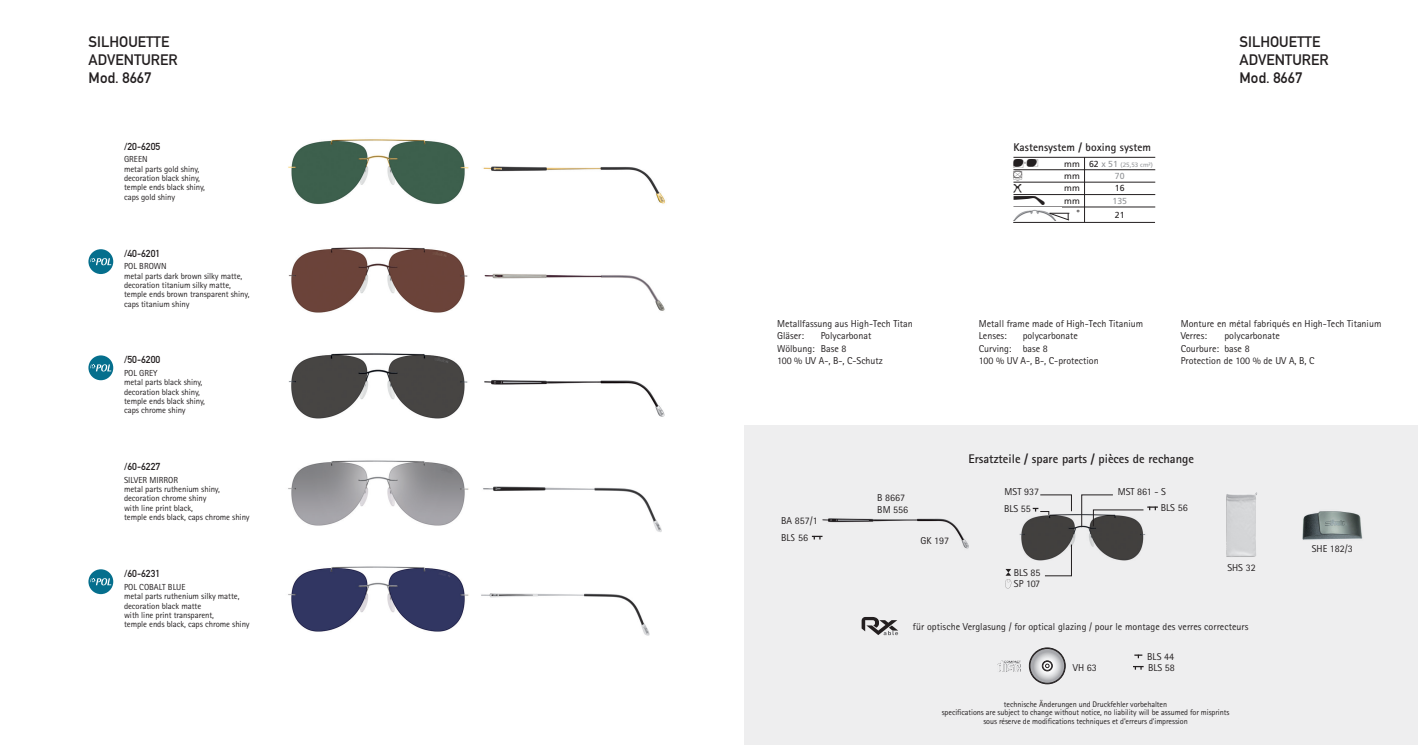
<style>
.page{position:relative;width:1418px;height:745px;background:#fff}
.page>*{position:absolute;margin:0;border:0;box-sizing:border-box;transform-origin:0 0}
.t1{font:15px/18px "DIN Mittelschrift";color:#231f20}
.t2{font:13.75px "Silhouette Font";color:#231f20}
.t3{font:700 12.5px "Rotis Sans Serif";color:#231f20}
.t4{font:700 11.25px "Rotis Sans Serif";letter-spacing:.005em;color:#231f20}
.t5{font:11.25px/12.4px "Silhouette Font";color:#231f20}
.t6{font:10px/12.5px "Rotis Sans Serif";color:#231f20}
.t7{font:10px "DIN Mittelschrift";color:#231f20}
.t8{font:8.75px/9.4px "Rotis Sans Serif";letter-spacing:-.01em;color:#231f20}
.t9{font:8.75px "Frutiger";letter-spacing:.005em;color:#231f20}
.t10{font:8.75px "Frutiger";color:#939598}
.t11{font:8.12px/8.8px "Rotis Sans Serif";letter-spacing:-.01em;color:#231f20;text-align:center}
.t12{font:6.25px "Frutiger";letter-spacing:.005em;color:#939598}
.s1{font-size:8.75px;color:#231f20}
.s2{font-size:8.75px}
</style>
<div class="page">
<img style="left:484px;top:273px;width:181px;height:38px">
<img style="left:483px;top:166px;width:183px;height:38px">
<img style="left:481px;top:593px;width:169px;height:43px">
<img style="left:484px;top:380px;width:181px;height:37px">
<div style="left:744px;top:425px;width:673px;height:319px;background:#eeeeef"></div>
<hr style="left:1013px;top:157px;width:142px;height:1px;background:#231f20">
<hr style="left:1013px;top:169px;width:142px;height:1px;background:#231f20">
<hr style="left:1013px;top:182px;width:142px;height:1px;background:#231f20">
<hr style="left:1013px;top:194px;width:142px;height:1px;background:#231f20">
<hr style="left:1013px;top:207px;width:142px;height:1px;background:#231f20">
<hr style="left:1084px;top:157px;width:1px;height:65px;background:#231f20">
<svg style="left:1133px;top:666px;width:10px;height:3px"></svg>
<hr style="left:1013px;top:222px;width:141px;height:1px;background:#231f20">
<img style="left:1013px;top:207px;width:48px;height:14px">
<svg style="left:1049px;top:213px;width:20px;height:7px"></svg>
<img style="left:288px;top:247px;width:180px;height:66px">
<img style="left:288px;top:139px;width:181px;height:65px">
<img style="left:288px;top:566px;width:181px;height:66px">
<img style="left:288px;top:353px;width:180px;height:66px">
<svg style="left:861px;top:617px;width:37px;height:17px"></svg>
<svg style="left:1004px;top:660px;width:16px;height:2px"></svg>
<svg style="left:1029px;top:647px;width:36px;height:36px"></svg>
<div style="left:1029px;top:647px;width:36px;height:36px;border:1px solid #231f20;border-radius:50%"></div>
<svg style="left:1029px;top:648px;width:35px;height:34px"></svg>
<div style="left:1029px;top:648px;width:35px;height:35px;border:1px solid #231f20;border-radius:50%"></div>
<div style="left:1042px;top:660px;width:10px;height:10px;border:1px solid #231f20;border-radius:50%"></div>
<div style="left:1042px;top:661px;width:9px;height:9px;border:1px solid #231f20;border-radius:50%"></div>
<svg style="left:1045px;top:663px;width:4px;height:4px"></svg>
<div style="left:88px;top:249px;width:25px;height:25px;background:#056f8d;border-radius:50%"></div>
<svg style="left:90px;top:258px;width:21px;height:7px"></svg>
<div style="left:88px;top:355px;width:25px;height:25px;background:#056f8d;border-radius:50%"></div>
<svg style="left:90px;top:364px;width:21px;height:7px"></svg>
<svg style="left:812px;top:535px;width:8px;height:4px"></svg>
<svg style="left:1134px;top:654px;width:8px;height:3px"></svg>
<img style="left:820px;top:518px;width:149px;height:31px">
<img style="left:1019px;top:514px;width:127px;height:47px">
<svg style="left:1081px;top:494px;width:76px;height:33px"></svg>
<svg style="left:1044px;top:543px;width:28px;height:33px"></svg>
<svg style="left:1032px;top:494px;width:40px;height:21px"></svg>
<img style="left:483px;top:486px;width:179px;height:46px">
<img style="left:288px;top:460px;width:181px;height:66px">
<img style="left:1302px;top:511px;width:61px;height:29px">
<img style="left:1226px;top:492px;width:31px;height:65px">
<svg style="left:1005px;top:568px;width:6px;height:20px"></svg>
<div style="left:88px;top:569px;width:25px;height:24px;background:#056f8d;border-radius:50%"></div>
<svg style="left:90px;top:578px;width:21px;height:7px"></svg>
<h1 class="t1" style="left:89px;top:33px;width:90px">SILHOUETTE<br>ADVENTURER<br>Mod. 8667</h1>
<p class="t7" style="left:124px;top:140px;width:38px">/20-6205</p>
<p class="t8" style="left:124px;top:154px;width:82px">GREEN<br>metal parts gold shiny, decoration black shiny, temple ends black shiny, caps gold shiny</p>
<p class="t7" style="left:124px;top:247px;width:38px">/40-6201</p>
<p class="t8" style="left:124px;top:261px;width:127px">POL BROWN<br>metal parts dark brown silky matte, decoration titanium silky matte, temple ends brown transparent shiny, caps titanium shiny</p>
<p class="t7" style="left:124px;top:354px;width:38px">/50-6200</p>
<p class="t8" style="left:124px;top:368px;width:82px">POL GREY<br>metal parts black shiny, decoration black shiny, temple ends black shiny, caps chrome shiny</p>
<p class="t7" style="left:124px;top:460px;width:38px">/60-6227</p>
<p class="t8" style="left:124px;top:474px;width:127px">SILVER MIRROR<br>metal parts ruthenium shiny, decoration chrome shiny<br>with line print black,<br>temple ends black, caps chrome shiny</p>
<p class="t7" style="left:124px;top:567px;width:38px">/60-6231</p>
<p class="t8" style="left:124px;top:581px;width:127px">POL COBALT BLUE<br>metal parts ruthenium silky matte, decoration black matte<br>with line print transparent,<br>temple ends black, caps chrome shiny</p>
<p class="t4" style="left:1013px;top:140px;width:139px">Kastensystem / boxing system</p>
<p class="t5" style="left:1013px;top:158px;width:27px">z</p>
<p class="t12" style="left:1064px;top:161px;width:90px"><span class="s1">mm 62</span> <span class="s2">x 51</span> (25,53 cm²)</p>
<h2 class="t2" style="left:1013px;top:168px;width:11px">t</h2>
<p class="t9" style="left:1064px;top:171px;width:17px">mm</p>
<p class="t10" style="left:1114px;top:171px;width:11px">70</p>
<p class="t5" style="left:1013px;top:183px;width:33px">h b</p>
<p class="t9" style="left:1064px;top:183px;width:17px">mm</p>
<p class="t9" style="left:1114px;top:183px;width:11px">16</p>
<p class="t9" style="left:1064px;top:195px;width:17px">mm</p>
<p class="t10" style="left:1112px;top:195px;width:16px">135</p>
<p class="t9" style="left:1076px;top:208px;width:5px">°</p>
<p class="t9" style="left:1114px;top:210px;width:11px">21</p>
<h1 class="t1" style="left:1239px;top:33px;width:90px">SILHOUETTE<br>ADVENTURER<br>Mod. 8667</h1>
<p class="t6" style="left:777px;top:317px;width:137px">Metallfassung aus High-Tech Titan<br>Gläser:</p>
<p class="t6" style="left:777px;top:329px;width:107px;text-indent:44px">Polycarbonat<br>Wölbung: Base 8<br>100 % UV A-, B-, C-Schutz</p>
<p class="t6" style="left:978px;top:317px;width:166px">Metall frame made of High-Tech Titanium<br>Lenses:</p>
<p class="t6" style="left:978px;top:329px;width:121px;text-indent:44px">polycarbonate<br>Curving: base 8<br>100 % UV A-, B-, C-protection</p>
<p class="t6" style="left:1180px;top:317px;width:202px">Monture en métal fabriqués en High-Tech Titanium<br>Verres:</p>
<p class="t6" style="left:1180px;top:329px;width:135px;text-indent:44px">polycarbonate<br>Courbure: base 8<br>Protection de 100 % de UV A, B, C</p>
<p class="t6" style="left:781px;top:513px;width:38px">BA 857/1</p>
<p class="t6" style="left:781px;top:531px;width:28px">BLS 56</p>
<p class="t6" style="left:877px;top:491px;width:32px;line-height:12px">B 8667<br>BM 556</p>
<p class="t6" style="left:920px;top:534px;width:30px">GK 197</p>
<h3 class="t3" style="left:968px;top:451px;width:227px">Ersatzteile / spare parts / pièces de rechange</h3>
<p class="t6" style="left:1004px;top:485px;width:36px">MST 937</p>
<p class="t6" style="left:1004px;top:501px;width:28px">BLS 55</p>
<p class="t6" style="left:1013px;top:566px;width:28px">BLS 85</p>
<p class="t6" style="left:1013px;top:576px;width:28px">SP 107</p>
<p class="t6" style="left:1117px;top:485px;width:50px">MST 861 - S</p>
<p class="t6" style="left:1160px;top:501px;width:28px">BLS 56</p>
<p class="t6" style="left:1227px;top:561px;width:30px">SHS 32</p>
<p class="t6" style="left:1311px;top:542px;width:43px">SHE 182/3</p>
<p class="t6" style="left:913px;top:620px;width:337px">für optische Verglasung / for optical glazing / pour le montage des verres correcteurs</p>
<p class="t6" style="left:1148px;top:660px;width:28px">BLS 58</p>
<p class="t6" style="left:1147px;top:650px;width:28px">BLS 44</p>
<p class="t6" style="left:1072px;top:660px;width:25px">VH 63</p>
<p class="t11" style="left:941px;top:699px;width:289px">technische Änderungen und Druckfehler vorbehalten<br>specifications are subject to change without notice, no liability will be assumed for misprints sous réserve de modifications techniques et d'erreurs d'impression</p>
</div>
